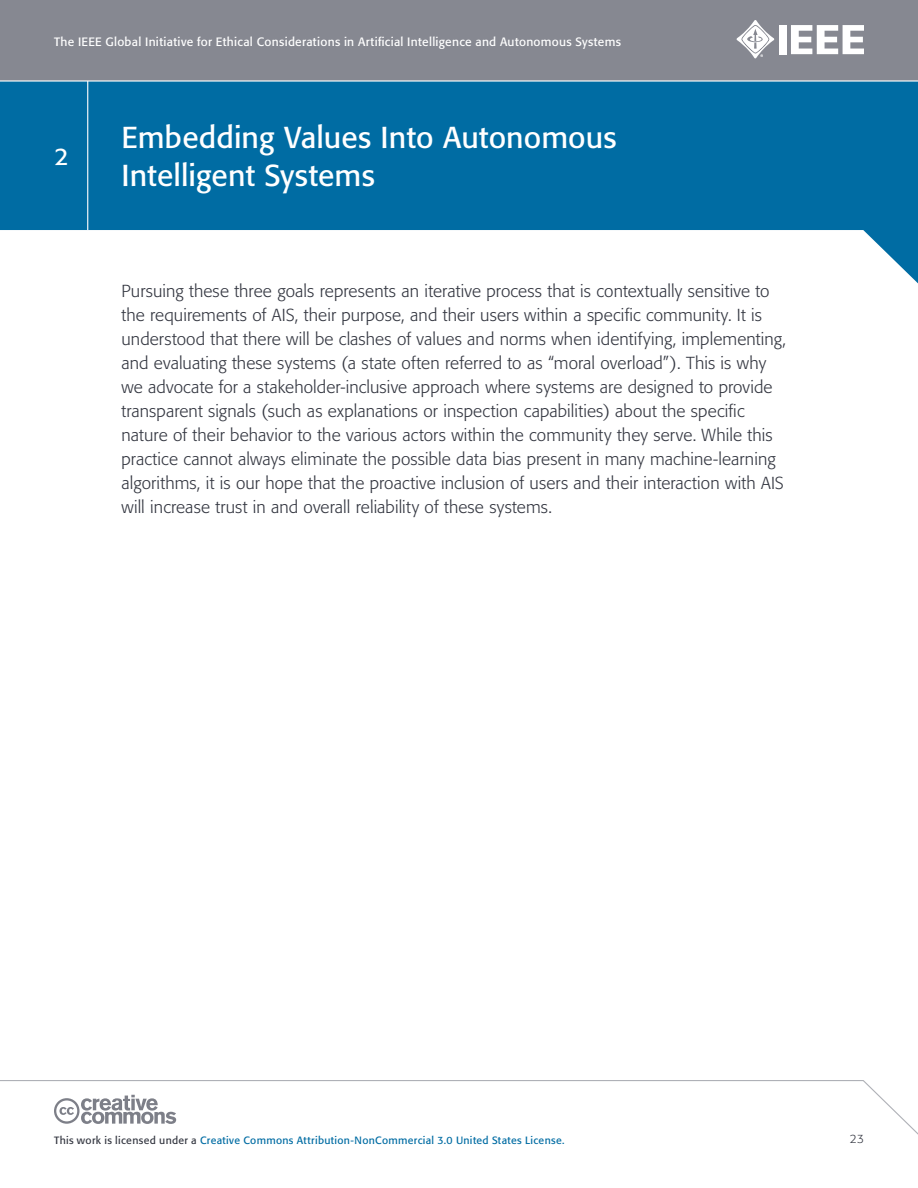
<style>
.page{position:relative;width:918px;height:1188px;background:#fff}
.page>*{position:absolute;margin:0;border:0;box-sizing:border-box;transform-origin:0 0}
.t1{font:30px/37.5px "Formata";letter-spacing:.005em;color:#fff}
.t2{font:24px "Formata";color:#fff}
.t3{font:300 17.25px/24px "Formata";letter-spacing:.005em;color:#343741}
.t4{font:12px "Formata";letter-spacing:.025em;color:#fff}
.t5{font:300 12px "Formata";color:#343741}
.t6{font:10.5px "Formata";letter-spacing:.03em;color:#006ca3}
.s1{color:#343741}
</style>
<div class="page">
<div style="left:0;top:0;width:918px;height:81px;background:#868891"></div>
<svg style="left:0;top:82px;width:918px;height:201px;fill:#006ca3"></svg>
<svg style="left:0;top:1080px;width:918px;height:55px"></svg>
<hr style="left:0;top:80px;width:918px;height:2px;background:#fff">
<hr style="left:87px;top:81px;width:1px;height:149px;background:#fff">
<svg style="left:54px;top:1095px;width:122px;height:29px"></svg>
<div style="left:779px;top:25px;width:8px;height:29px;background:#fff"></div>
<svg style="left:791px;top:25px;width:73px;height:29px"></svg>
<svg style="left:736px;top:20px;width:38px;height:38px"></svg>
<p class="t4" style="left:54px;top:34px;width:568px">The IEEE Global Initiative for Ethical Considerations in Artificial Intelligence and Autonomous Systems</p>
<h2 class="t2" style="left:55px;top:142px;width:15px">2</h2>
<h1 class="t1" style="left:122px;top:119px;width:497px">Embedding Values Into Autonomous<br>Intelligent Systems</h1>
<p class="t3" style="left:122px;top:279px;width:666px">Pursuing these three goals represents an iterative process that is contextually sensitive to the requirements of AIS, their purpose, and their users within a specific community. It is understood that there will be clashes of values and norms when identifying, implementing, and evaluating these systems (a state often referred to as “moral overload”). This is why we advocate for a stakeholder-inclusive approach where systems are designed to provide transparent signals (such as explanations or inspection capabilities) about the specific nature of their behavior to the various actors within the community they serve. While this practice cannot always eliminate the possible data bias present in many machine-learning algorithms, it is our hope that the proactive inclusion of users and their interaction with AIS will increase trust in and overall reliability of these systems.</p>
<p class="t6" style="left:54px;top:1133px;width:512px"><span class="s1">This work is licensed under a</span> Creative Commons Attribution-NonCommercial 3.0 United States License.</p>
<p class="t5" style="left:850px;top:1132px;width:16px">23</p>
</div>
